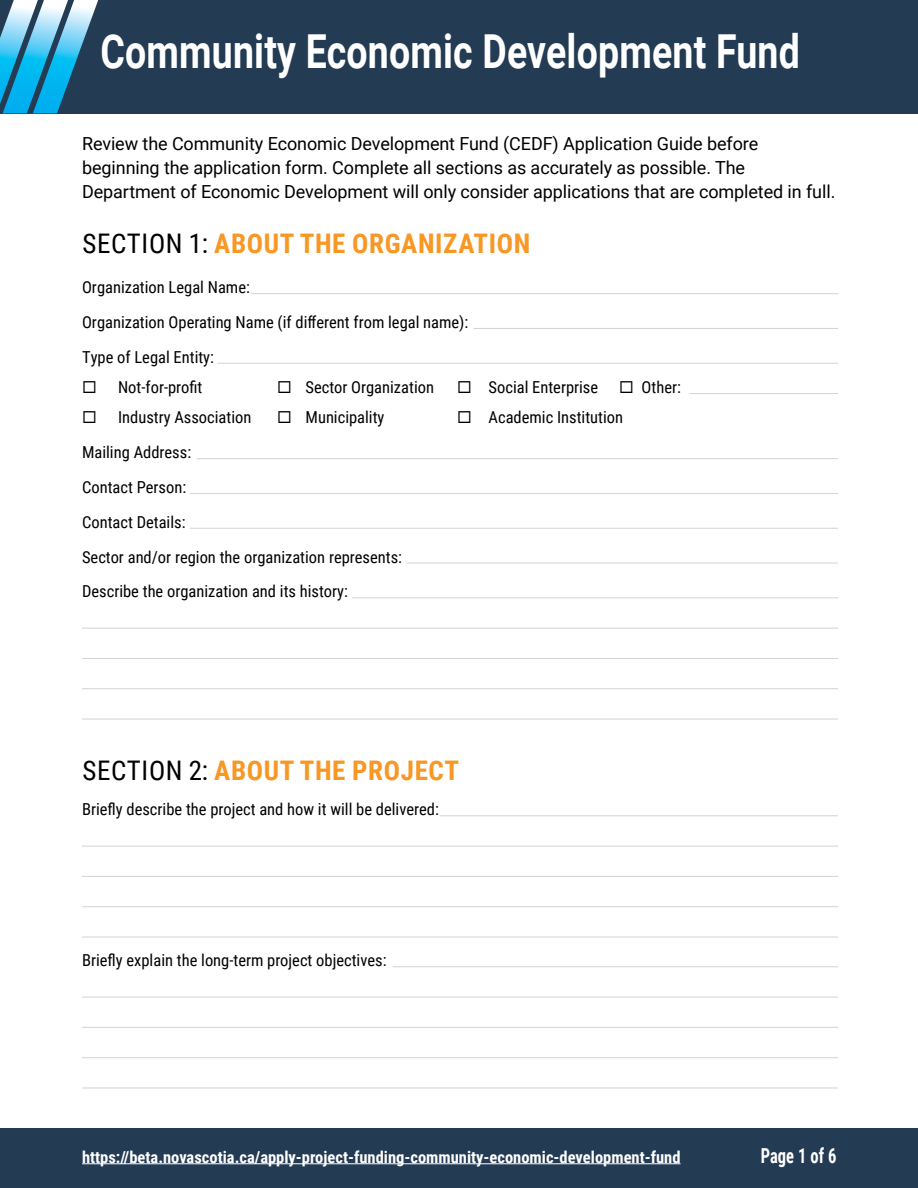
<style>
.page{position:relative;width:918px;height:1188px;background:#fff}
.page>*{position:absolute;margin:0;border:0;box-sizing:border-box;transform-origin:0 0}
.t1{font:700 46.8px "Roboto";letter-spacing:.005em;color:#fff;scale:.8 1}
.t2{font:700 27px "Roboto Condensed";letter-spacing:.025em;color:#f89723}
.t3{font:700 20.7px "Roboto Condensed";letter-spacing:.005em;color:#fff;scale:.8 1}
.t4{font:18px/24px "Roboto";letter-spacing:-.005em;color:#000}
.t5{font:16.5px/34.8px "Roboto Condensed";color:#000}
.t6{font:700 16.5px "Roboto Condensed";color:#fff}
.s1{font-weight:400;color:#000}
</style>
<div class="page">
<div style="left:0;top:1129px;width:918px;height:59px;background:#243b54"></div>
<hr style="left:82px;top:1163px;width:599px;height:1px;background:#fff">
<hr style="left:251px;top:293px;width:587px;height:1px;background:#d1d3d4">
<hr style="left:474px;top:328px;width:364px;height:1px;background:#d1d3d4">
<hr style="left:217px;top:363px;width:621px;height:1px;background:#d1d3d4">
<hr style="left:690px;top:393px;width:148px;height:1px;background:#d1d3d4">
<hr style="left:197px;top:458px;width:641px;height:1px;background:#d1d3d4">
<hr style="left:190px;top:493px;width:648px;height:1px;background:#d1d3d4">
<hr style="left:190px;top:528px;width:648px;height:1px;background:#d1d3d4">
<hr style="left:406px;top:563px;width:432px;height:1px;background:#d1d3d4">
<hr style="left:352px;top:597px;width:486px;height:1px;background:#d1d3d4">
<hr style="left:82px;top:628px;width:756px;height:1px;background:#d1d3d4">
<hr style="left:82px;top:658px;width:756px;height:1px;background:#d1d3d4">
<hr style="left:82px;top:688px;width:756px;height:1px;background:#d1d3d4">
<hr style="left:82px;top:719px;width:756px;height:1px;background:#d1d3d4">
<hr style="left:440px;top:815px;width:398px;height:1px;background:#d1d3d4">
<hr style="left:82px;top:846px;width:756px;height:1px;background:#d1d3d4">
<hr style="left:82px;top:876px;width:756px;height:1px;background:#d1d3d4">
<hr style="left:82px;top:906px;width:756px;height:1px;background:#d1d3d4">
<hr style="left:82px;top:937px;width:756px;height:1px;background:#d1d3d4">
<hr style="left:393px;top:966px;width:445px;height:1px;background:#d1d3d4">
<hr style="left:82px;top:997px;width:756px;height:1px;background:#d1d3d4">
<hr style="left:82px;top:1027px;width:756px;height:1px;background:#d1d3d4">
<hr style="left:82px;top:1057px;width:756px;height:1px;background:#d1d3d4">
<hr style="left:82px;top:1088px;width:756px;height:1px;background:#d1d3d4">
<div style="left:0;top:0;width:918px;height:113px;background:#243b54"></div>
<svg style="left:0;top:0;width:98px;height:113px"></svg>
<h1 class="t1" style="left:100px;top:18px;width:876px">Community Economic Development Fund</h1>
<p class="t4" style="left:82px;top:131px;width:755px">Review the Community Economic Development Fund (CEDF) Application Guide before beginning the application form. Complete all sections as accurately as possible. The<br>Department of Economic Development will only consider applications that are completed in full.</p>
<h2 class="t2" style="left:83px;top:225px;width:449px"><span class="s1">SECTION 1:</span> ABOUT THE ORGANIZATION</h2>
<p class="t5" style="left:82px;top:269px;width:388px">Organization Legal Name:<br>Organization Operating Name (if different from legal name):<br>Type of Legal Entity:</p>
<p class="t5" style="left:82px;top:369px;width:122px">◻ Not-for-profit</p>
<p class="t5" style="left:277px;top:369px;width:158px">◻ Sector Organization</p>
<p class="t5" style="left:457px;top:369px;width:143px">◻ Social Enterprise</p>
<p class="t5" style="left:619px;top:369px;width:63px">◻ Other:</p>
<p class="t5" style="left:82px;top:400px;width:171px">◻ Industry Association</p>
<p class="t5" style="left:277px;top:400px;width:109px">◻ Municipality</p>
<p class="t5" style="left:457px;top:400px;width:168px">◻ Academic Institution</p>
<p class="t5" style="left:82px;top:434px;width:322px">Mailing Address:<br>Contact Person:<br>Contact Details:<br>Sector and/or region the organization represents:<br>Describe the organization and its history:</p>
<h2 class="t2" style="left:83px;top:752px;width:378px"><span class="s1">SECTION 2:</span> ABOUT THE PROJECT</h2>
<p class="t5" style="left:82px;top:792px;width:358px">Briefly describe the project and how it will be delivered:</p>
<p class="t5" style="left:82px;top:943px;width:306px">Briefly explain the long-term project objectives:</p>
<p class="t6" style="left:82px;top:1145px;width:600px">https://beta.novascotia.ca/apply-project-funding-community-economic-development-fund</p>
<p class="t3" style="left:761px;top:1141px;width:96px">Page 1 of 6</p>
</div>
